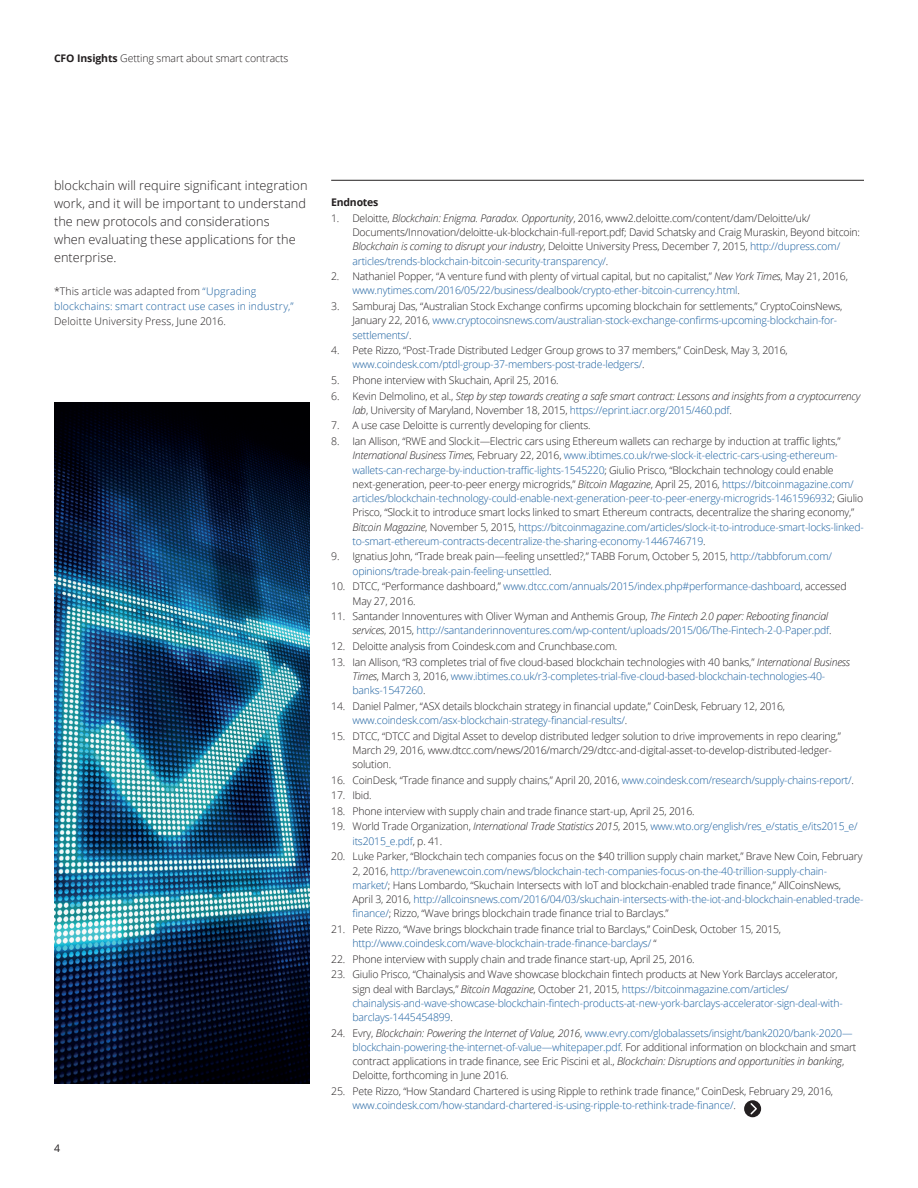
<style>
.page{position:relative;width:918px;height:1188px;background:#fff}
.page>*{position:absolute;margin:0;border:0;box-sizing:border-box;transform-origin:0 0}
.t1{font:300 12.75px/18px "Open Sans";letter-spacing:.005em;color:#231f20}
.t2{font:300 10.5px/14.2px "Open Sans";letter-spacing:-.02em;color:#231f20}
.t3{font:300 10.5px/14.2px "Open Sans";letter-spacing:-.02em;color:#175d9e}
.t4{font:italic 300 10.5px/14.2px "Open Sans";letter-spacing:-.02em;color:#231f20}
.t5{font:300 10.5px/15px "Open Sans";letter-spacing:.01em;color:#175d9e}
.t6{font:300 10.5px "Open Sans";letter-spacing:.01em;color:#231f20}
.t7{font:700 10.5px "Open Sans";letter-spacing:-.02em;color:#231f20}
.t8{font:10.5px "Open Sans";color:#231f20}
.s1{font-weight:700}
.s2{color:#231f20}
.s3{font-style:italic}
.s4{color:#175d9e}
.s5{font-style:normal}
.s6{font-style:normal;color:#175d9e}
.s7{font-style:italic;color:#231f20}
</style>
<div class="page">
<hr style="left:331px;top:180px;width:533px;height:1px;background:#231f20">
<img style="left:54px;top:402px;width:255px;height:681px">
<div style="left:744px;top:1100px;width:17px;height:17px;background:#231f20;border-radius:50%"></div>
<svg style="left:750px;top:1103px;width:8px;height:13px"></svg>
<p class="t2" style="left:54px;top:51px;width:236px"><span class="s1">CFO Insights</span> Getting smart about smart contracts</p>
<p class="t1" style="left:54px;top:176px;width:255px">blockchain will require significant integration work, and it will be important to understand the new protocols and considerations<br>when evaluating these applications for the enterprise.</p>
<p class="t5" style="left:54px;top:283px;width:241px"><span class="s2">*This article was adapted from</span> “Upgrading blockchains: smart contract use cases in industry,”</p>
<p class="t6" style="left:54px;top:314px;width:174px">Deloitte University Press, June 2016.</p>
<p class="t8" style="left:54px;top:1141px;width:8px">4</p>
<p class="t7" style="left:331px;top:195px;width:49px">Endnotes</p>
<p class="t2" style="left:352px;top:211px;width:509px;text-indent:-21px">1. Deloitte, <span class="s3">Blockchain: Enigma. Paradox. Opportunity</span>, 2016, www2.deloitte.com/content/dam/Deloitte/uk/ Documents/Innovation/deloitte-uk-blockchain-full-report.pdf; David Schatsky and Craig Muraskin, Beyond bitcoin:<br><span class="s3">Blockchain is coming to disrupt your industry</span>, Deloitte University Press, December 7, 2015, <span class="s4">http://dupress.com/ articles/trends-blockchain-bitcoin-security-transparency/</span>.</p>
<p class="t2" style="left:352px;top:269px;width:497px;text-indent:-21px">2. Nathaniel Popper, “A venture fund with plenty of virtual capital, but no capitalist,” <span class="s3">New York Times</span>, May 21, 2016, <span class="s4">www.nytimes.com/2016/05/22/business/dealbook/crypto-ether-bitcoin-currency.html</span>.</p>
<p class="t2" style="left:352px;top:299px;width:491px;text-indent:-21px">3. Samburaj Das, “Australian Stock Exchange confirms upcoming blockchain for settlements,” CryptoCoinsNews,<br>January 22, 2016, <span class="s4">www.cryptocoinsnews.com/australian-stock-exchange-confirms-upcoming-blockchain-for&shy;settlements/</span>.</p>
<p class="t2" style="left:352px;top:343px;width:437px;text-indent:-21px">4. Pete Rizzo, “Post-Trade Distributed Ledger Group grows to 37 members,” CoinDesk, May 3, 2016, <span class="s4">www.coindesk.com/ptdl-group-37-members-post-trade-ledgers/</span>.</p>
<p class="t2" style="left:331px;top:373px;width:229px">5. Phone interview with Skuchain, April 25, 2016.</p>
<p class="t4" style="left:352px;top:388px;width:509px;text-indent:-21px"><span class="s5">6. Kevin Delmolino, et al.,</span> Step by step towards creating a safe smart contract: Lessons and insights from a cryptocurrency lab<span class="s5">, University of Maryland, November 18, 2015,</span> <span class="s6">https://eprint.iacr.org/2015/460.pdf</span><span class="s5">.</span></p>
<p class="t2" style="left:331px;top:418px;width:261px">7. A use case Deloitte is currently developing for clients.</p>
<p class="t3" style="left:352px;top:434px;width:513px;text-indent:-21px"><span class="s2">8. Ian Allison, “RWE and Slock.it—Electric cars using Ethereum wallets can recharge by induction at traffic lights,” </span><span class="s7">International Business Times</span><span class="s2">, February 22, 2016,</span> www.ibtimes.co.uk/rwe-slock-it-electric-cars-using-ethereum&shy;wallets-can-recharge-by-induction-traffic-lights-1545220<span class="s2">; Giulio Prisco, “Blockchain technology could enable next-generation, peer-to-peer energy microgrids,”</span> <span class="s7">Bitcoin Magazine</span><span class="s2">, April 25, 2016,</span> https://bitcoinmagazine.com/ articles/blockchain-technology-could-enable-next-generation-peer-to-peer-energy-microgrids-1461596932<span class="s2">; Giulio Prisco, “Slock.it to introduce smart locks linked to smart Ethereum contracts, decentralize the sharing economy,” </span><span class="s7">Bitcoin Magazine</span><span class="s2">, November 5, 2015,</span> https://bitcoinmagazine.com/articles/slock-it-to-introduce-smart-locks-linked&shy;to-smart-ethereum-contracts-decentralize-the-sharing-economy-1446746719<span class="s2">.</span></p>
<p class="t2" style="left:353px;top:549px;width:481px;text-indent:-21px">9. Ignatius John, “Trade break pain—feeling unsettled?,” TABB Forum, October 5, 2015, <span class="s4">http://tabbforum.com/ opinions/trade-break-pain-feeling-unsettled</span>.</p>
<p class="t3" style="left:353px;top:579px;width:496px;text-indent:-21px"><span class="s2">10. DTCC, “Performance dashboard,”</span> www.dtcc.com/annuals/2015/index.php#performance-dashboard<span class="s2">, accessed<br>May 27, 2016.</span></p>
<p class="t3" style="left:353px;top:609px;width:481px;text-indent:-21px"><span class="s2">11. Santander Innoventures with Oliver Wyman and Anthemis Group,</span> <span class="s7">The Fintech 2.0 paper: Rebooting financial services</span><span class="s2">, 2015,</span> http://santanderinnoventures.com/wp-content/uploads/2015/06/The-Fintech-2-0-Paper.pdf<span class="s2">.</span></p>
<p class="t2" style="left:331px;top:639px;width:287px">12. Deloitte analysis from Coindesk.com and Crunchbase.com.</p>
<p class="t2" style="left:353px;top:654px;width:499px;text-indent:-21px">13. Ian Allison, “R3 completes trial of five cloud-based blockchain technologies with 40 banks,” <span class="s3">International Business<br>Times</span>, March 3, 2016, <span class="s4">www.ibtimes.co.uk/r3-completes-trial-five-cloud-based-blockchain-technologies-40- banks-1547260</span>.</p>
<p class="t2" style="left:353px;top:698px;width:434px;text-indent:-21px">14. Daniel Palmer, “ASX details blockchain strategy in financial update,” CoinDesk, February 12, 2016, <span class="s4">www.coindesk.com/asx-blockchain-strategy-financial-results/</span>.</p>
<p class="t2" style="left:353px;top:728px;width:490px;text-indent:-21px">15. DTCC, “DTCC and Digital Asset to develop distributed ledger solution to drive improvements in repo clearing,”<br>March 29, 2016, www.dtcc.com/news/2016/march/29/dtcc-and-digital-asset-to-develop-distributed-ledger&shy;solution.</p>
<p class="t2" style="left:331px;top:772px;width:524px">16. CoinDesk, “Trade finance and supply chains,” April 20, 2016, <span class="s4">www.coindesk.com/research/supply-chains-report/</span>.</p>
<p class="t2" style="left:331px;top:788px;width:42px">17. Ibid.</p>
<p class="t2" style="left:331px;top:804px;width:365px">18. Phone interview with supply chain and trade finance start-up, April 25, 2016.</p>
<p class="t3" style="left:353px;top:819px;width:507px;text-indent:-21px"><span class="s2">19. World Trade Organization,</span> <span class="s7">International Trade Statistics 2015</span><span class="s2">, 2015,</span> www.wto.org/english/res_e/statis_e/its2015_e/ its2015_e.pdf<span class="s2">, p. 41.</span></p>
<p class="t2" style="left:353px;top:849px;width:513px;text-indent:-21px">20. Luke Parker, “Blockchain tech companies focus on the $40 trillion supply chain market,” Brave New Coin, February 2, 2016, <span class="s4">http://bravenewcoin.com/news/blockchain-tech-companies-focus-on-the-40-trillion-supply-chain&shy;market/</span>; Hans Lombardo, “Skuchain Intersects with IoT and blockchain-enabled trade finance,” AllCoinsNews, April 3, 2016, <span class="s4">http://allcoinsnews.com/2016/04/03/skuchain-intersects-with-the-iot-and-blockchain-enabled-trade&shy;finance/</span>; Rizzo, “Wave brings blockchain trade finance trial to Barclays.”</p>
<p class="t2" style="left:353px;top:922px;width:430px;text-indent:-21px">21. Pete Rizzo, “Wave brings blockchain trade finance trial to Barclays,” CoinDesk, October 15, 2015, <span class="s4">http://www.coindesk.com/wave-blockchain-trade-finance-barclays/</span> “</p>
<p class="t2" style="left:331px;top:952px;width:365px">22. Phone interview with supply chain and trade finance start-up, April 25, 2016.</p>
<p class="t3" style="left:353px;top:967px;width:492px;text-indent:-21px"><span class="s2">23. Giulio Prisco, “Chainalysis and Wave showcase blockchain fintech products at New York Barclays accelerator, sign deal with Barclays,”</span> <span class="s7">Bitcoin Magazine</span><span class="s2">, October 21, 2015,</span> https://bitcoinmagazine.com/articles/ chainalysis-and-wave-showcase-blockchain-fintech-products-at-new-york-barclays-accelerator-sign-deal-with&shy;barclays-1445454899<span class="s2">.</span></p>
<p class="t2" style="left:353px;top:1025px;width:505px;text-indent:-21px">24. Evry, <span class="s3">Blockchain: Powering the Internet of Value, 2016</span>, <span class="s4">www.evry.com/globalassets/insight/bank2020/bank-2020— blockchain-powering-the-internet-of-value—whitepaper.pdf</span>. For additional information on blockchain and smart contract applications in trade finance, see Eric Piscini et al., <span class="s3">Blockchain: Disruptions and opportunities in banking</span>, Deloitte, forthcoming in June 2016.</p>
<p class="t2" style="left:353px;top:1084px;width:482px;text-indent:-21px">25. Pete Rizzo, “How Standard Chartered is using Ripple to rethink trade finance,” CoinDesk, February 29, 2016, <span class="s4">www.coindesk.com/how-standard-chartered-is-using-ripple-to-rethink-trade-finance/</span>.</p>
</div>
